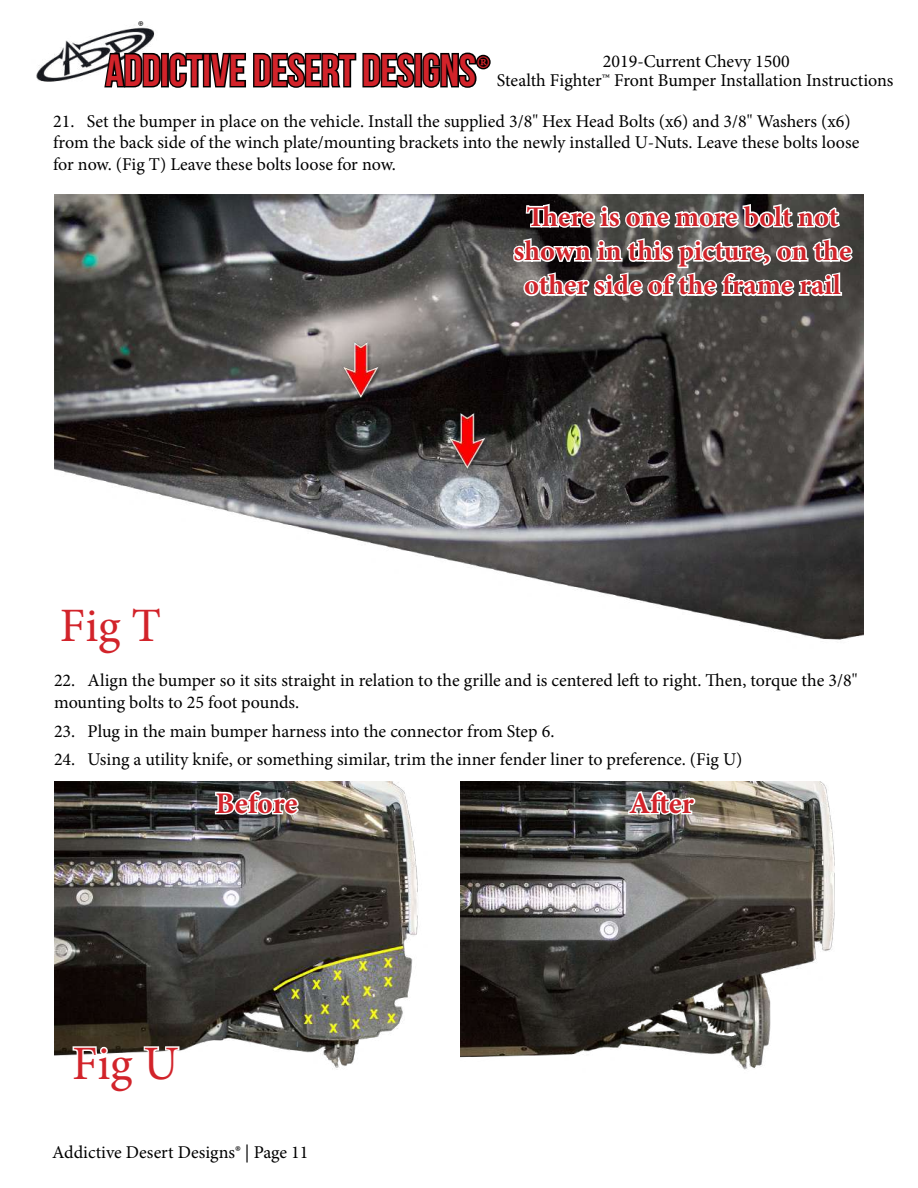
<style>
.page{position:relative;width:918px;height:1188px;background:#fff}
.page>*{position:absolute;margin:0;border:0;box-sizing:border-box;transform-origin:0 0}
.t1{font:48px "Minion Pro";color:#d2232a}
.t2{font:45px "Bebas Neue";color:#d2232a}
.t3{font:700 30px "Minion Pro";letter-spacing:-.005em;color:#d2232a}
.t4{font:700 28.5px/34.2px "Minion Pro";color:#d2232a;text-align:center}
.t5{font:18px/21.6px "Minion Pro";color:#000}
.s1{font-family:"Minion Pro"}
</style>
<div class="page">
<img style="left:36px;top:26px;width:119px;height:56px">
<svg style="left:103px;top:51px;width:59px;height:37px"></svg>
<div style="left:161px;top:53px;width:8px;height:34px;border:3px solid #000"></div>
<svg style="left:168px;top:52px;width:323px;height:36px"></svg>
<img style="left:54px;top:194px;width:810px;height:446px">
<img style="left:341px;top:340px;width:43px;height:62px">
<img style="left:448px;top:412px;width:43px;height:62px">
<svg style="left:524px;top:202px;width:318px;height:27px"></svg>
<svg style="left:512px;top:236px;width:343px;height:63px"></svg>
<svg style="left:59px;top:607px;width:65px;height:33px"></svg>
<svg style="left:130px;top:606px;width:33px;height:34px"></svg>
<img style="left:54px;top:781px;width:781px;height:289px">
<svg style="left:213px;top:789px;width:88px;height:27px"></svg>
<svg style="left:627px;top:789px;width:70px;height:27px"></svg>
<svg style="left:71px;top:1045px;width:65px;height:25px"></svg>
<svg style="left:142px;top:1045px;width:39px;height:25px"></svg>
<p class="t5" style="left:497px;top:51px;width:398px;line-height:19.4px;text-align:center">2019-Current Chevy 1500<br>Stealth Fighter™ Front Bumper Installation Instructions</p>
<h2 class="t2" style="left:106px;top:46px;width:386px">ADDICTIVE DESERT DESIGNS<span class="s1">®</span></h2>
<p class="t5" style="left:53px;top:110px;width:808px">21. Set the bumper in place on the vehicle. Install the supplied 3/8" Hex Head Bolts (x6) and 3/8" Washers (x6) from the back side of the winch plate/mounting brackets into the newly installed U-Nuts. Leave these bolts loose for now. (Fig T) Leave these bolts loose for now.</p>
<h3 class="t4" style="left:514px;top:199px;width:339px">There is one more bolt not shown in this picture, on the other side of the frame rail</h3>
<h1 class="t1" style="left:60px;top:594px;width:103px">Fig T</h1>
<p class="t5" style="left:54px;top:670px;width:805px">22. Align the bumper so it sits straight in relation to the grille and is centered left to right. Then, torque the 3/8" mounting bolts to 25 foot pounds.</p>
<p class="t5" style="left:54px;top:721px;width:502px">23. Plug in the main bumper harness into the connector from Step 6.</p>
<p class="t5" style="left:54px;top:749px;width:690px">24. Using a utility knife, or something similar, trim the inner fender liner to preference. (Fig U)</p>
<h3 class="t3" style="left:215px;top:782px;width:84px">Before</h3>
<h3 class="t3" style="left:629px;top:782px;width:66px">After</h3>
<h1 class="t1" style="left:72px;top:1032px;width:108px">Fig U</h1>
<p class="t5" style="left:52px;top:1141px;width:258px">Addictive Desert Designs® | Page 11</p>
</div>
